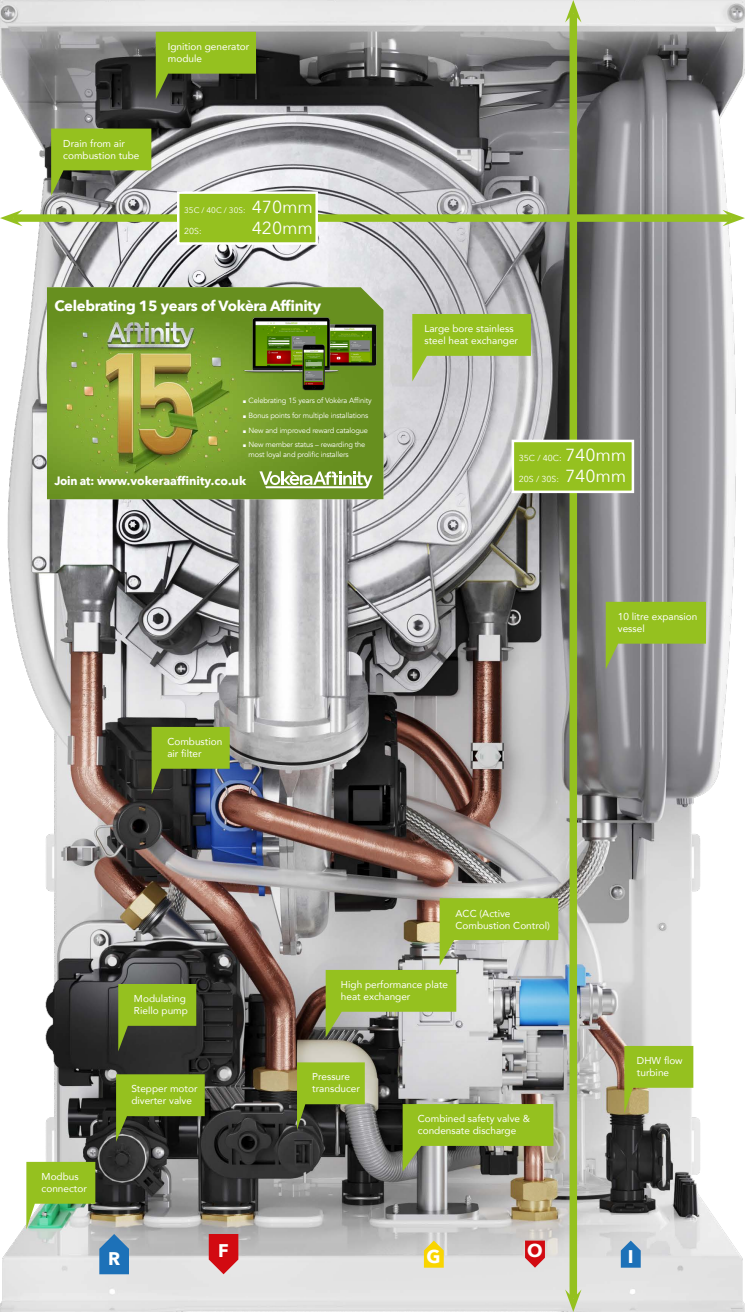
<style>
.page{position:relative;width:745px;height:1312px;background:#fff}
.page>*{position:absolute;margin:0;border:0;box-sizing:border-box;transform-origin:0 0}
.t1{font:700 18.31px "Avenir Next";color:#fff}
.t2{font:17.44px "Avenir Next";color:#fff}
.t3{font:700 14.75px "Avenir Next";letter-spacing:-.02em;color:#fff}
.t4{font:700 12px "Avenir Next";color:#fff;scale:.96 1}
.t5{font:10px/12px "Avenir";color:#fff}
.t6{font:8.69px "Avenir Next";color:#fff}
.t7{font:8.12px "Avenir Next";color:#fff}
.t8{font:7.5px/9.4px "Avenir";letter-spacing:-.02em;color:#fff}
.s1{font-size:17.44px}
</style>
<div class="page">
<img style="left:0;top:0;width:744px;height:1311px">
<div style="left:13px;top:214px;width:718px;height:8px;background:#95c11f"></div>
<svg style="left:0;top:210px;width:23px;height:16px"></svg>
<svg style="left:722px;top:210px;width:22px;height:16px"></svg>
<div style="left:569px;top:13px;width:7px;height:1285px;background:#95c11f"></div>
<svg style="left:564px;top:1289px;width:17px;height:22px"></svg>
<svg style="left:564px;top:0;width:17px;height:23px"></svg>
<div style="left:177px;top:191px;width:141px;height:54px;background:#95c11f;border:2px solid #fff"></div>
<div style="left:511px;top:439px;width:122px;height:54px;background:#95c11f;border:2px solid #fff"></div>
<img style="left:47px;top:287px;width:336px;height:212px">
<svg style="left:259px;top:471px;width:113px;height:17px"></svg>
<img style="left:240px;top:314px;width:139px;height:78px">
<svg style="left:605px;top:601px;width:100px;height:68px;background:#93af4a"></svg>
<svg style="left:325px;top:898px;width:233px;height:139px;background:#a3b581"></svg>
<svg style="left:624px;top:1045px;width:69px;height:68px;background:#acc558"></svg>
<svg style="left:402px;top:1103px;width:151px;height:68px;background:#8ba43c"></svg>
<svg style="left:297px;top:1062px;width:67px;height:67px;background:#7c9830"></svg>
<svg style="left:118px;top:983px;width:78px;height:68px;background:#708c25"></svg>
<svg style="left:116px;top:1074px;width:89px;height:67px;background:#6f8b23"></svg>
<svg style="left:151px;top:726px;width:78px;height:68px;background:#719033"></svg>
<svg style="left:412px;top:314px;width:118px;height:67px;background:#a6c25b"></svg>
<svg style="left:51px;top:128px;width:100px;height:68px;background:#88a33d"></svg>
<svg style="left:156px;top:32px;width:100px;height:67px;background:#6e8a22"></svg>
<img style="left:26px;top:1161px;width:103px;height:112px">
<svg style="left:209px;top:1233px;width:29px;height:40px"></svg>
<svg style="left:620px;top:1240px;width:20px;height:27px"></svg>
<svg style="left:524px;top:1240px;width:20px;height:27px"></svg>
<svg style="left:423px;top:1240px;width:20px;height:27px"></svg>
<p class="t5" style="left:168px;top:40px;width:83px">Ignition generator module</p>
<p class="t5" style="left:63px;top:137px;width:78px">Drain from air combustion tube</p>
<p class="t7" style="left:184px;top:203px;width:130px">35C / 40C / 30S: <span class="s1">470mm</span></p>
<p class="t6" style="left:184px;top:223px;width:19px">20S:</p>
<p class="t2" style="left:252px;top:213px;width:63px">420mm</p>
<p class="t3" style="left:54px;top:293px;width:268px">Celebrating 15 years of Vokèra Affinity</p>
<p class="t8" style="left:243px;top:396px;width:130px">■ Celebrating 15 years of Vokèra Affinity</p>
<p class="t8" style="left:243px;top:411px;width:127px">■ Bonus points for multiple installations</p>
<p class="t8" style="left:243px;top:425px;width:126px">■ New and improved reward catalogue</p>
<p class="t8" style="left:248px;top:440px;width:118px;text-indent:-6px">■ New member status – rewarding the most loyal and prolific installers</p>
<p class="t4" style="left:54px;top:470px;width:201px">Join at: www.vokeraaffinity.co.uk</p>
<p class="t5" style="left:167px;top:735px;width:56px">Combustion air filter</p>
<p class="t5" style="left:424px;top:322px;width:95px">Large bore stainless steel heat exchanger</p>
<p class="t6" style="left:518px;top:451px;width:109px">35C / 40C: <span class="s1">740mm</span></p>
<p class="t6" style="left:518px;top:472px;width:109px">20S / 30S: <span class="s1">740mm</span></p>
<p class="t5" style="left:617px;top:610px;width:81px">10 litre expansion vessel</p>
<p class="t5" style="left:455px;top:906px;width:96px">ACC (Active<br>Combustion Control)</p>
<p class="t5" style="left:42px;top:1169px;width:47px">Modbus connector</p>
<p class="t5" style="left:134px;top:992px;width:55px">Modulating<br>Riello pump</p>
<p class="t5" style="left:131px;top:1082px;width:68px">Stepper motor diverter valve</p>
<p class="t5" style="left:341px;top:977px;width:109px">High performance plate heat exchanger</p>
<p class="t5" style="left:312px;top:1070px;width:49px">Pressure transducer</p>
<p class="t5" style="left:417px;top:1112px;width:114px">Combined safety valve &amp; condensate discharge</p>
<p class="t5" style="left:636px;top:1053px;width:47px">DHW flow turbine</p>
<p class="t1" style="left:108px;top:1242px;width:14px">R</p>
<p class="t1" style="left:218px;top:1234px;width:12px">F</p>
<p class="t1" style="left:426px;top:1240px;width:16px">G</p>
<p class="t1" style="left:527px;top:1234px;width:17px">O</p>
<p class="t1" style="left:627px;top:1239px;width:7px">I</p>
</div>
